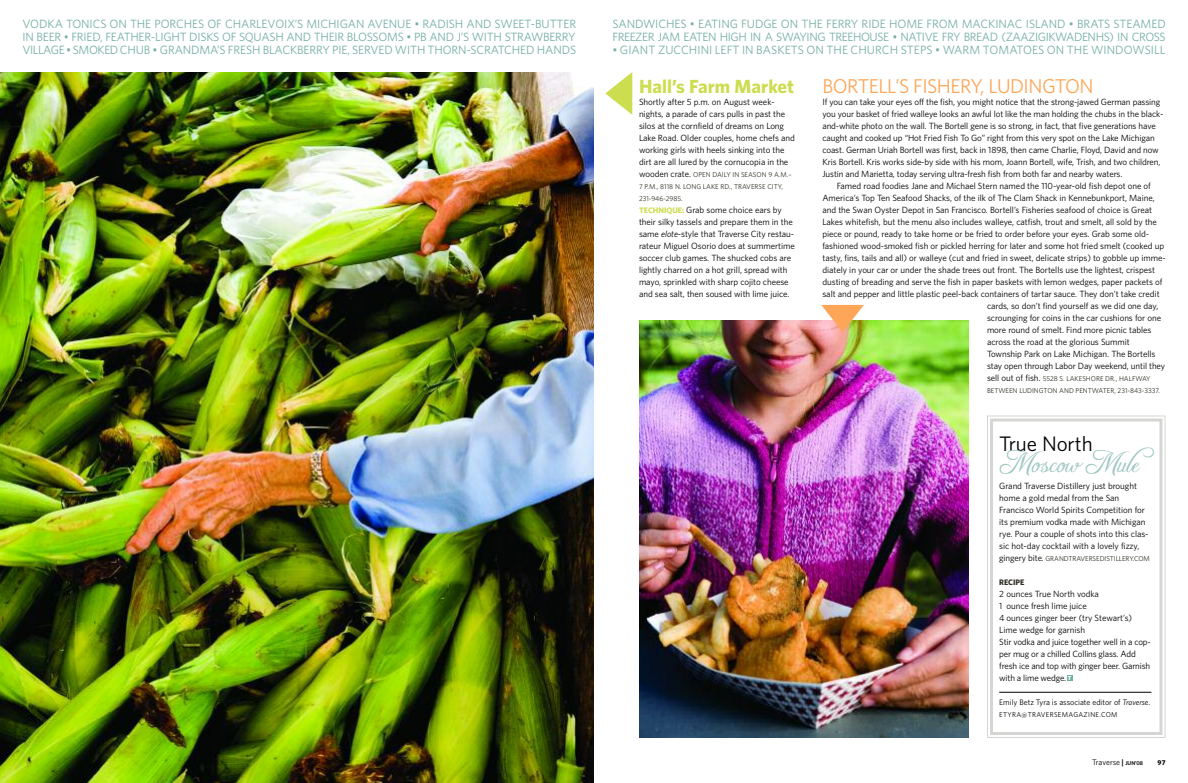
<style>
.page{position:relative;width:1188px;height:783px;background:#fff}
.page>*{position:absolute;margin:0;border:0;box-sizing:border-box;transform-origin:0 0}
.t1{font:28px "Freebooter Script";color:#9dc7c0}
.t2{font:21px "Whitney";letter-spacing:-.005em;color:#000}
.t3{font:20px "Whitney";letter-spacing:-.025em;color:#fda657}
.t4{font:700 19px "Whitney";color:#ccdd4f}
.t5{font:12px/13px "Whitney";letter-spacing:-.01em;color:#74afa4;text-align:justify}
.t6{font:12px/13px "Whitney";letter-spacing:-.035em;color:#74afa4}
.t7{font:9px/12px "Whitney";letter-spacing:-.005em;color:#000}
.t8{font:8px "Whitney";color:#000}
.t9{font:700 8px "Whitney";color:#2e2c22}
.t10{font:7px/12px "Whitney";color:#2e2c22}
.t11{font:7px "Whitney";letter-spacing:.045em;color:#000}
.t12{font:700 7px "Whitney";color:#000}
.t13{font:900 5.8px "Whitney";color:#fff}
.s1{font-size:9px;color:#000}
.s2{font-weight:700;font-size:8px;color:#ccdd4f}
.s3{font-style:italic}
.s4{font-weight:600}
.s5{font-weight:600;font-size:5.5px}
</style>
<div class="page">
<img style="left:0;top:72px;width:594px;height:711px">
<img style="left:639px;top:320px;width:330px;height:418px">
<svg style="left:605px;top:72px;width:27px;height:43px"></svg>
<svg style="left:821px;top:305px;width:43px;height:27px"></svg>
<div style="left:987px;top:416px;width:178px;height:322px;border:1px solid #d5d5d3"></div>
<div style="left:990px;top:419px;width:173px;height:316px;border:3px solid #d5d5d3"></div>
<hr style="left:999px;top:692px;width:152px;height:1px;background:#000">
<svg style="left:1067px;top:675px;width:5px;height:6px"></svg>
<p class="t5" style="left:22px;top:17px;width:555px">VODKA TONICS ON THE PORCHES OF CHARLEVOIX’S MICHIGAN AVENUE • RADISH AND SWEET-BUTTER IN BEER • FRIED, FEATHER-LIGHT DISKS OF SQUASH AND THEIR BLOSSOMS • PB AND J’S WITH STRAWBERRY VILLAGE • SMOKED CHUB • GRANDMA’S FRESH BLACKBERRY PIE, SERVED WITH THORN-SCRATCHED HANDS</p>
<h3 class="t6" style="left:612px;top:17px;width:555px">SANDWICHES • EATING FUDGE ON THE FERRY RIDE HOME FROM MACKINAC ISLAND • BRATS STEAMED<br>FREEZER JAM EATEN HIGH IN A SWAYING TREEHOUSE • NATIVE FRY BREAD (ZAAZIGIKWADENHS) IN CROSS</h3>
<h3 class="t5" style="left:612px;top:43px;width:555px">• GIANT ZUCCHINI LEFT IN BASKETS ON THE CHURCH STEPS • WARM TOMATOES ON THE WINDOWSILL</h3>
<h3 class="t4" style="left:639px;top:75px;width:157px">Hall’s Farm Market</h3>
<p class="t7" style="left:639px;top:96px;width:157px">Shortly after 5 p.m. on August week&shy;nights, a parade of cars pulls in past the silos at the cornfield of dreams on Long Lake Road. Older couples, home chefs and working girls with heels sinking into the dirt are all lured by the cornucopia in the</p>
<p class="t10" style="left:639px;top:169px;width:154px"><span class="s1">wooden crate.</span> OPEN DAILY IN SEASON 9 A.M.–<br>7 P.M., 8118 N. LONG LAKE RD., TRAVERSE CITY,<br>231-946-2985.</p>
<p class="t7" style="left:639px;top:204px;width:157px"><span class="s2">TECHNIQUE:</span> Grab some choice ears by their silky tassels and prepare them in the same <span class="s3">elote</span>-style that Traverse City restau&shy;rateur Miguel Osorio does at summertime soccer club games. The shucked cobs are lightly charred on a hot grill, spread with mayo, sprinkled with sharp cojito cheese and sea salt, then soused with lime juice.</p>
<h3 class="t3" style="left:822px;top:74px;width:273px">BORTELL’S FISHERY, LUDINGTON</h3>
<p class="t7" style="left:822px;top:96px;width:342px">If you can take your eyes off the fish, you might notice that the strong-jawed German passing you your basket of fried walleye looks an awful lot like the man holding the chubs in the black&shy;and-white photo on the wall. The Bortell gene is so strong, in fact, that five generations have caught and cooked up “Hot Fried Fish To Go” right from this very spot on the Lake Michigan coast. German Uriah Bortell was first, back in 1898, then came Charlie, Floyd, David and now Kris Bortell. Kris works side-by side with his mom, Joann Bortell, wife, Trish, and two children, Justin and Marietta, today serving ultra-fresh fish from both far and nearby waters.</p>
<p class="t7" style="left:837px;top:180px;width:316px">Famed road foodies Jane and Michael Stern named the 110-year-old fish depot one of</p>
<p class="t7" style="left:822px;top:192px;width:334px">America’s Top Ten Seafood Shacks, of the ilk of The Clam Shack in Kennebunkport, Maine,</p>
<p class="t7" style="left:822px;top:204px;width:331px">and the Swan Oyster Depot in San Francisco. Bortell’s Fisheries seafood of choice is Great</p>
<p class="t7" style="left:822px;top:216px;width:336px">Lakes whitefish, but the menu also includes walleye, catfish, trout and smelt, all sold by the</p>
<p class="t7" style="left:822px;top:228px;width:328px">piece or pound, ready to take home or be fried to order before your eyes. Grab some old-</p>
<p class="t7" style="left:822px;top:240px;width:343px">fashioned wood-smoked fish or pickled herring for later and some hot fried smelt (cooked up</p>
<p class="t7" style="left:822px;top:252px;width:345px">tasty, fins, tails and all) or walleye (cut and fried in sweet, delicate strips) to gobble up imme-</p>
<p class="t7" style="left:822px;top:264px;width:334px">diately in your car or under the shade trees out front. The Bortells use the lightest, crispest</p>
<p class="t7" style="left:822px;top:276px;width:342px">dusting of breading and serve the fish in paper baskets with lemon wedges, paper packets of</p>
<p class="t7" style="left:822px;top:288px;width:339px">salt and pepper and little plastic peel-back containers of tartar sauce. They don’t take credit</p>
<p class="t7" style="left:987px;top:300px;width:173px">cards, so don’t find yourself as we did one day,</p>
<p class="t7" style="left:987px;top:312px;width:176px">scrounging for coins in the car cushions for one</p>
<p class="t7" style="left:987px;top:324px;width:166px">more round of smelt. Find more picnic tables</p>
<p class="t7" style="left:987px;top:336px;width:144px">across the road at the glorious Summit</p>
<p class="t7" style="left:987px;top:348px;width:170px">Township Park on Lake Michigan. The Bortells</p>
<p class="t7" style="left:987px;top:360px;width:180px">stay open through Labor Day weekend, until they</p>
<p class="t10" style="left:987px;top:373px;width:174px"><span class="s1">sell out of fish.</span> 5528 S. LAKESHORE DR., HALFWAY<br>BETWEEN LUDINGTON AND PENTWATER, 231-843-3337.</p>
<h2 class="t2" style="left:999px;top:432px;width:95px">True North</h2>
<h1 class="t1" style="left:999px;top:446px;width:157px">MoscowMule</h1>
<p class="t7" style="left:999px;top:480px;width:151px">Grand Traverse Distillery just brought home a gold medal from the San Francisco World Spirits Competition for its premium vodka made with Michigan rye. Pour a couple of shots into this clas&shy;sic hot-day cocktail with a lovely fizzy,</p>
<p class="t10" style="left:999px;top:553px;width:152px"><span class="s1">gingery bite.</span> GRANDTRAVERSEDISTILLERY.COM</p>
<p class="t9" style="left:999px;top:578px;width:27px">RECIPE</p>
<p class="t7" style="left:999px;top:588px;width:153px">2 ounces True North vodka<br>1 ounce fresh lime juice<br>4 ounces ginger beer (try Stewart’s)<br>Lime wedge for garnish<br>Stir vodka and juice together well in a cop&shy;per mug or a chilled Collins glass. Add fresh ice and top with ginger beer. Garnish with a lime wedge.</p>
<p class="t8" style="left:999px;top:698px;width:152px">Emily Betz Tyra is associate editor of <span class="s3">Traverse</span>.</p>
<p class="t11" style="left:999px;top:710px;width:120px">ETYRA@TRAVERSEMAGAZINE.COM</p>
<p class="t13" style="left:1068px;top:675px;width:5px">T</p>
<p class="t8" style="left:1092px;top:757px;width:52px">Traverse <span class="s4">|</span> <span class="s5">JUN’08</span></p>
<p class="t12" style="left:1158px;top:758px;width:9px">97</p>
</div>
